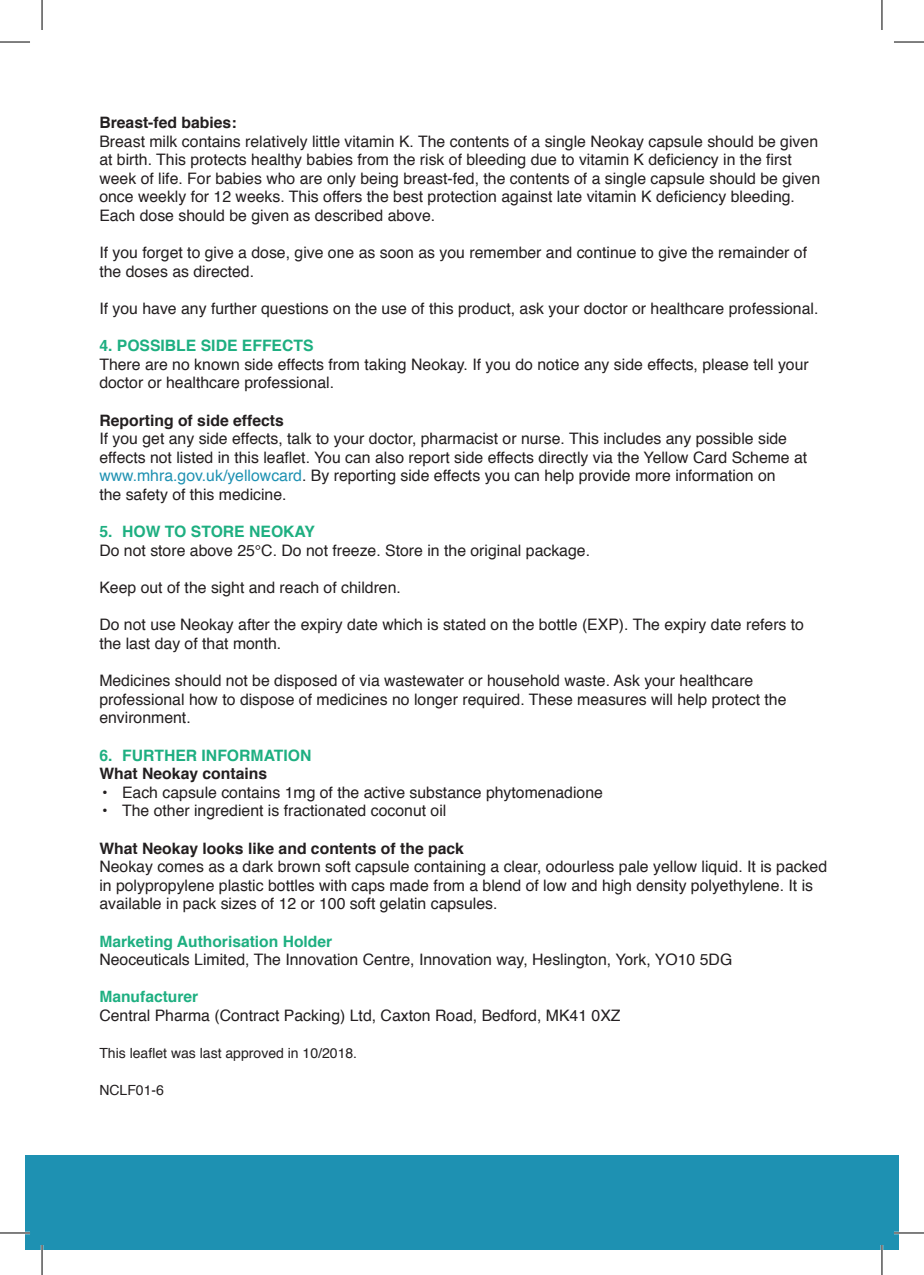
<style>
.page{position:relative;width:924px;height:1275px;background:#fff}
.page>*{position:absolute;margin:0;border:0;box-sizing:border-box;transform-origin:0 0}
.t1{font:15.8px/18.6px "Helvetica";color:#231f20}
.t2{font:700 15.8px "Helvetica";color:#231f20}
.t3{font:700 15.8px "Helvetica";color:#1eaf81}
.t4{font:700 15.6px "Helvetica";color:#1eaf81}
.t5{font:14px "Helvetica";color:#231f20}
.s1{color:#1e91b2}
</style>
<div class="page">
<div style="left:25px;top:1155px;width:873px;height:95px;background:#1e91b2"></div>
<hr style="left:0;top:1231px;width:30px;height:3px;background:#fff">
<hr style="left:893px;top:1231px;width:30px;height:3px;background:#fff">
<hr style="left:41px;top:1245px;width:2px;height:30px;background:#fff">
<hr style="left:880px;top:1245px;width:2px;height:30px;background:#fff">
<hr style="left:0;top:42px;width:30px;height:1px;background:#000">
<hr style="left:893px;top:42px;width:30px;height:1px;background:#000">
<hr style="left:0;top:1232px;width:30px;height:1px;background:#000">
<hr style="left:893px;top:1232px;width:30px;height:1px;background:#000">
<hr style="left:42px;top:0;width:1px;height:30px;background:#000">
<hr style="left:42px;top:1245px;width:1px;height:30px;background:#000">
<hr style="left:881px;top:0;width:1px;height:30px;background:#000">
<hr style="left:881px;top:1245px;width:1px;height:30px;background:#000">
<p class="t2" style="left:99px;top:110px;width:139px">Breast-fed babies:</p>
<p class="t1" style="left:99px;top:132px;width:722px">Breast milk contains relatively little vitamin K. The contents of a single Neokay capsule should be given at birth. This protects healthy babies from the risk of bleeding due to vitamin K deficiency in the first week of life. For babies who are only being breast-fed, the contents of a single capsule should be given once weekly for 12 weeks. This offers the best protection against late vitamin K deficiency bleeding.<br>Each dose should be given as described above.</p>
<p class="t1" style="left:99px;top:244px;width:708px">If you forget to give a dose, give one as soon as you remember and continue to give the remainder of the doses as directed.</p>
<p class="t1" style="left:99px;top:300px;width:720px">If you have any further questions on the use of this product, ask your doctor or healthcare professional.</p>
<p class="t3" style="left:99px;top:333px;width:216px">4. POSSIBLE SIDE EFFECTS</p>
<p class="t1" style="left:99px;top:355px;width:710px">There are no known side effects from taking Neokay. If you do notice any side effects, please tell your doctor or healthcare professional.</p>
<p class="t2" style="left:99px;top:407px;width:186px">Reporting of side effects</p>
<p class="t1" style="left:99px;top:430px;width:709px">If you get any side effects, talk to your doctor, pharmacist or nurse. This includes any possible side effects not listed in this leaflet. You can also report side effects directly via the Yellow Card Scheme at <span class="s1">www.mhra.gov.uk/yellowcard</span>. By reporting side effects you can help provide more information on<br>the safety of this medicine.</p>
<p class="t3" style="left:99px;top:519px;width:217px">5. HOW TO STORE NEOKAY</p>
<p class="t1" style="left:99px;top:541px;width:492px">Do not store above 25°C. Do not freeze. Store in the original package.</p>
<p class="t1" style="left:99px;top:578px;width:303px">Keep out of the sight and reach of children.</p>
<p class="t1" style="left:99px;top:616px;width:706px">Do not use Neokay after the expiry date which is stated on the bottle (EXP). The expiry date refers to the last day of that month.</p>
<p class="t1" style="left:99px;top:671px;width:688px">Medicines should not be disposed of via wastewater or household waste. Ask your healthcare professional how to dispose of medicines no longer required. These measures will help protect the environment.</p>
<p class="t3" style="left:99px;top:742px;width:213px">6. FURTHER INFORMATION</p>
<p class="t2" style="left:99px;top:761px;width:169px">What Neokay contains</p>
<p class="t1" style="left:102px;top:783px;width:502px">• Each capsule contains 1mg of the active substance phytomenadione</p>
<p class="t1" style="left:102px;top:802px;width:345px">• The other ingredient is fractionated coconut oil</p>
<p class="t2" style="left:99px;top:835px;width:366px">What Neokay looks like and contents of the pack</p>
<p class="t1" style="left:99px;top:858px;width:729px">Neokay comes as a dark brown soft capsule containing a clear, odourless pale yellow liquid. It is packed in polypropylene plastic bottles with caps made from a blend of low and high density polyethylene. It is available in pack sizes of 12 or 100 soft gelatin capsules.</p>
<p class="t4" style="left:99px;top:928px;width:234px">Marketing Authorisation Holder</p>
<p class="t1" style="left:99px;top:951px;width:634px">Neoceuticals Limited, The Innovation Centre, Innovation way, Heslington, York, YO10 5DG</p>
<p class="t4" style="left:99px;top:984px;width:100px">Manufacturer</p>
<p class="t1" style="left:99px;top:1006px;width:522px">Central Pharma (Contract Packing) Ltd, Caxton Road, Bedford, MK41 0XZ</p>
<p class="t5" style="left:99px;top:1042px;width:259px">This leaflet was last approved in 10/2018.</p>
<p class="t5" style="left:99px;top:1079px;width:66px">NCLF01-6</p>
</div>
